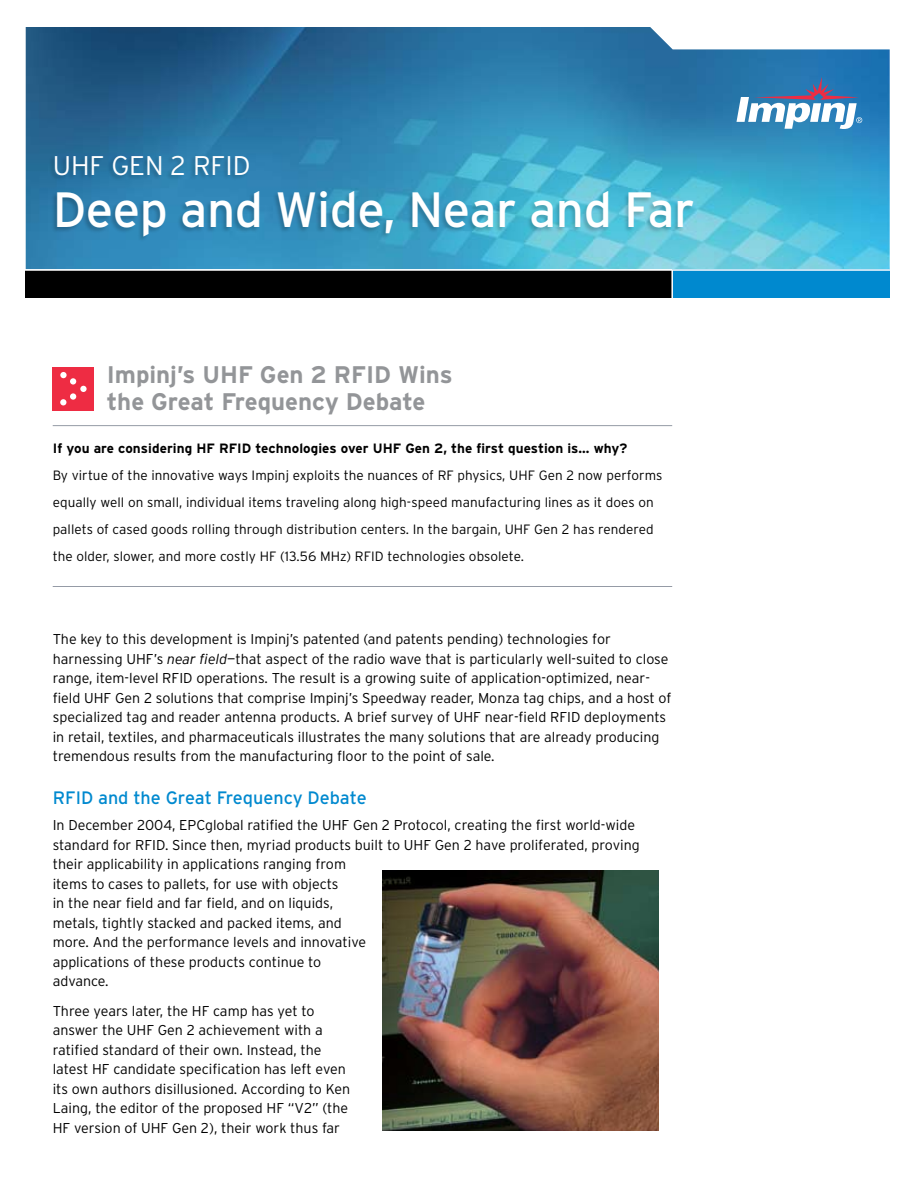
<style>
.page{position:relative;width:918px;height:1188px;background:#fff}
.page>*{position:absolute;margin:0;border:0;box-sizing:border-box;transform-origin:0 0}
.t1{font:49.5px "Interstate";letter-spacing:-.01em;color:#fff}
.t2{font:300 27px "Interstate";color:#fff}
.t3{font:700 24px/27px "Interstate";color:#939598}
.t4{font:18px "Interstate";color:#0089cf}
.t5{font:300 14.25px/19.5px "Interstate";color:#000}
.t6{font:300 13.5px/27px "Interstate";letter-spacing:.005em;color:#000}
.t7{font:700 13.5px "Interstate";letter-spacing:.005em;color:#000}
.s1{font-style:italic}
</style>
<div class="page">
<div style="left:26px;top:270px;width:646px;height:28px;background:#000"></div>
<img style="left:26px;top:27px;width:864px;height:242px">
<svg style="left:737px;top:77px;width:125px;height:52px"></svg>
<div style="left:672px;top:270px;width:218px;height:28px;background:#0089cf"></div>
<hr style="left:19px;top:269px;width:882px;height:2px;background:#fff">
<div style="left:49px;top:155px;width:795px;height:125px;background:#000;opacity:.2"></div>
<hr style="left:671px;top:270px;width:2px;height:32px;background:#fff">
<hr style="left:53px;top:425px;width:619px;height:1px;background:#959ba6">
<hr style="left:53px;top:586px;width:619px;height:1px;background:#959ba6">
<div style="left:53px;top:367px;width:41px;height:44px;background:#ee2c43"></div>
<div style="left:60px;top:372px;width:7px;height:6px;background:#fff;border-radius:50%"></div>
<div style="left:70px;top:393px;width:6px;height:7px;background:#fff;border-radius:50%"></div>
<div style="left:80px;top:386px;width:7px;height:6px;background:#fff;border-radius:50%"></div>
<svg style="left:60px;top:399px;width:6px;height:6px"></svg>
<div style="left:70px;top:378px;width:6px;height:7px;background:#fff;border-radius:50%"></div>
<img style="left:382px;top:870px;width:276px;height:261px">
<h2 class="t2" style="left:53px;top:150px;width:199px">UHF GEN 2 RFID</h2>
<h1 class="t1" style="left:53px;top:182px;width:644px">Deep and Wide, Near and Far</h1>
<h3 class="t3" style="left:107px;top:361px;width:348px">Impinj’s UHF Gen 2 RFID Wins the Great Frequency Debate</h3>
<p class="t7" style="left:53px;top:441px;width:576px">If you are considering HF RFID technologies over UHF Gen 2, the first question is… why?</p>
<p class="t6" style="left:53px;top:462px;width:611px">By virtue of the innovative ways Impinj exploits the nuances of RF physics, UHF Gen 2 now performs equally well on small, individual items traveling along high-speed manufacturing lines as it does on pallets of cased goods rolling through distribution centers. In the bargain, UHF Gen 2 has rendered the older, slower, and more costly HF (13.56 MHz) RFID technologies obsolete.</p>
<p class="t5" style="left:53px;top:630px;width:620px">The key to this development is Impinj’s patented (and patents pending) technologies for harnessing UHF’s <span class="s1">near field</span>—that aspect of the radio wave that is particularly well-suited to close range, item-level RFID operations. The result is a growing suite of application-optimized, near&shy;field UHF Gen 2 solutions that comprise Impinj’s Speedway reader, Monza tag chips, and a host of specialized tag and reader antenna products. A brief survey of UHF near-field RFID deployments in retail, textiles, and pharmaceuticals illustrates the many solutions that are already producing tremendous results from the manufacturing floor to the point of sale.</p>
<p class="t4" style="left:53px;top:787px;width:316px">RFID and the Great Frequency Debate</p>
<p class="t5" style="left:53px;top:815px;width:589px">In December 2004, EPCglobal ratified the UHF Gen 2 Protocol, creating the first world-wide standard for RFID. Since then, myriad products built to UHF Gen 2 have proliferated, proving their applicability in applications ranging from<br>items to cases to pallets, for use with objects<br>in the near field and far field, and on liquids,<br>metals, tightly stacked and packed items, and<br>more. And the performance levels and innovative<br>applications of these products continue to<br>advance.</p>
<p class="t5" style="left:53px;top:1001px;width:299px">Three years later, the HF camp has yet to answer the UHF Gen 2 achievement with a ratified standard of their own. Instead, the latest HF candidate specification has left even its own authors disillusioned. According to Ken Laing, the editor of the proposed HF “V2” (the HF version of UHF Gen 2), their work thus far</p>
</div>
